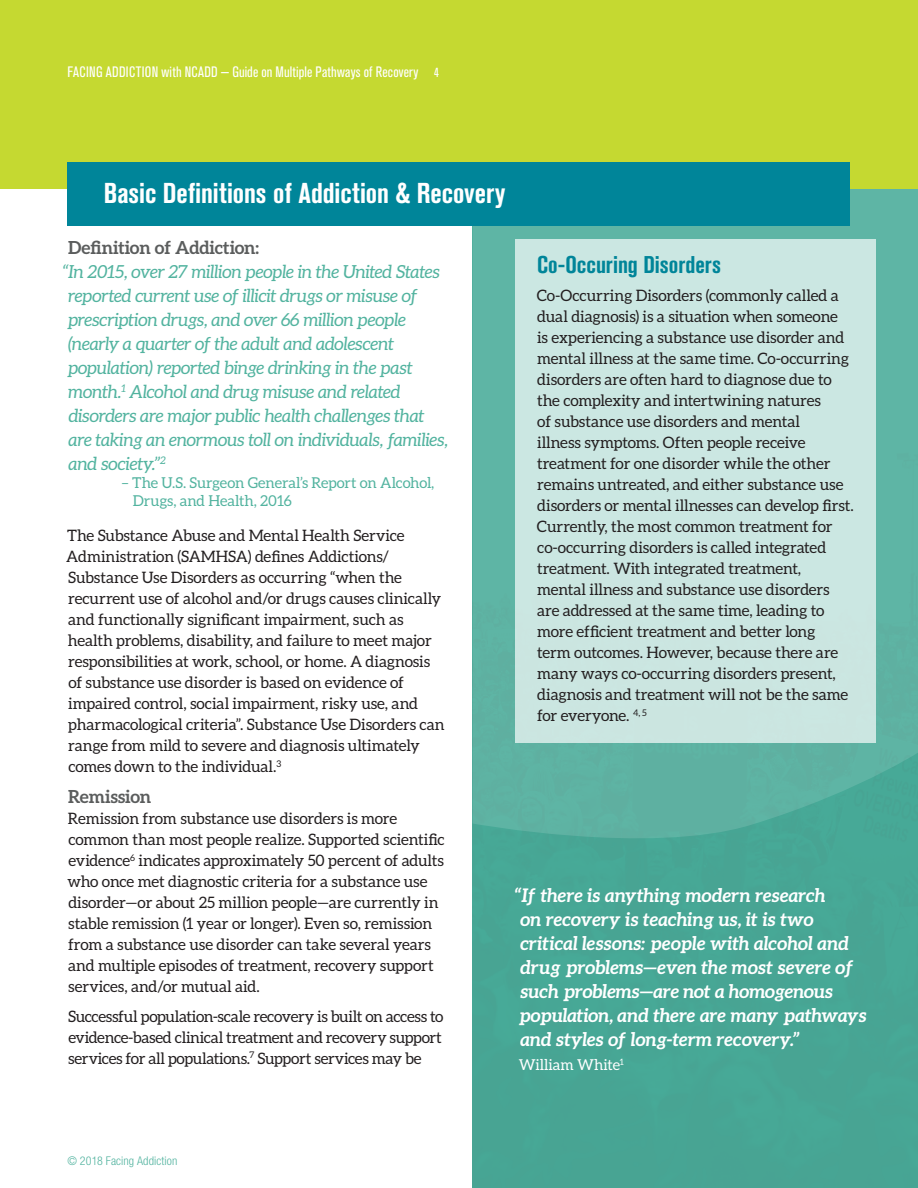
<style>
.page{position:relative;width:918px;height:1188px;background:#fff}
.page>*{position:absolute;margin:0;border:0;box-sizing:border-box;transform-origin:0 0}
.t1{font:700 condensed 28.5px "Akzidenz Grotesk Pro";color:#fff}
.t2{font:700 condensed 24px "Akzidenz Grotesk Pro";color:#008599}
.t3{font:italic 700 18.75px/24px "Aleo";letter-spacing:-.01em;color:#fff}
.t4{font:italic 18px/24px "Aleo";letter-spacing:-.02em;color:#52b39f}
.t5{font:700 18px "Aleo";letter-spacing:-.01em;color:#5b5d5d}
.t6{font:15.75px/21px "Aleo";letter-spacing:-.005em;color:#231f20}
.t7{font:15px/18px "Aleo";letter-spacing:-.005em;color:#52b39f}
.t8{font:condensed 15px "Akzidenz Grotesk Pro";letter-spacing:.015em;color:#fff}
.t9{font:15px "Aleo";color:#fff}
.t10{font:300 condensed 12px "Helvetica Neue";letter-spacing:.01em;color:#52b39f}
.s1{font-size:13.05px}
</style>
<div class="page">
<div style="left:0;top:0;width:918px;height:189px;background:#c5d931"></div>
<div style="left:472px;top:840px;width:446px;height:348px;background:#47a594"></div>
<svg style="left:472px;top:189px;width:446px;height:651px;background:#5cb2a2"></svg>
<div style="left:515px;top:240px;width:361px;height:503px;background:#cbe7e2"></div>
<div style="left:68px;top:162px;width:782px;height:64px;background:#008599"></div>
<p class="t8" style="left:68px;top:62px;width:373px">FACING ADDICTION with NCADD — Guide on Multiple Pathways of Recovery <span class="s1">4</span></p>
<h1 class="t1" style="left:104px;top:175px;width:403px">Basic Definitions of Addiction &amp; Recovery</h1>
<p class="t5" style="left:68px;top:237px;width:193px">Definition of Addiction:</p>
<p class="t4" style="left:68px;top:260px;width:382px;text-indent:-5px">“In 2015, over 27 million people in the United States reported current use of illicit drugs or misuse of prescription drugs, and over 66 million people (nearly a quarter of the adult and adolescent population) reported binge drinking in the past month.<sup>1</sup> Alcohol and drug misuse and related disorders are major public health challenges that are taking an enormous toll on individuals, families, and society.”<sup>2</sup></p>
<p class="t7" style="left:133px;top:474px;width:303px;text-indent:-11px">– The U.S. Surgeon General’s Report on Alcohol,<br>Drugs, and Health, 2016</p>
<p class="t6" style="left:66px;top:524px;width:380px">The Substance Abuse and Mental Health Service Administration (SAMHSA) defines Addictions/ Substance Use Disorders as occurring “when the recurrent use of alcohol and/or drugs causes clinically and functionally significant impairment, such as health problems, disability, and failure to meet major responsibilities at work, school, or home. A diagnosis of substance use disorder is based on evidence of impaired control, social impairment, risky use, and pharmacological criteria”. Substance Use Disorders can range from mild to severe and diagnosis ultimately comes down to the individual.<sup>3</sup></p>
<p class="t5" style="left:68px;top:786px;width:85px">Remission</p>
<p class="t6" style="left:68px;top:808px;width:379px">Remission from substance use disorders is more common than most people realize. Supported scientific evidence<sup>6</sup> indicates approximately 50 percent of adults who once met diagnostic criteria for a substance use disorder—or about 25 million people—are currently in stable remission (1 year or longer). Even so, remission from a substance use disorder can take several years and multiple episodes of treatment, recovery support services, and/or mutual aid.</p>
<p class="t6" style="left:68px;top:1005px;width:377px;text-align:justify">Successful population-scale recovery is built on access to evidence-based clinical treatment and recovery support services for all populations.<sup>7</sup> Support services may be</p>
<h2 class="t2" style="left:537px;top:249px;width:186px">Co-Occuring Disorders</h2>
<p class="t6" style="left:537px;top:285px;width:318px">Co-Occurring Disorders (commonly called a dual diagnosis) is a situation when someone<br>is experiencing a substance use disorder and mental illness at the same time. Co-occurring disorders are often hard to diagnose due to the complexity and intertwining natures<br>of substance use disorders and mental<br>illness symptoms. Often people receive treatment for one disorder while the other remains untreated, and either substance use disorders or mental illnesses can develop first.<br>Currently, the most common treatment for co-occurring disorders is called integrated treatment. With integrated treatment, mental illness and substance use disorders are addressed at the same time, leading to more efficient treatment and better long<br>term outcomes. However, because there are many ways co-occurring disorders present, diagnosis and treatment will not be the same for everyone. <sup>4,</sup> <sup>5</sup></p>
<p class="t3" style="left:515px;top:883px;width:353px">“If there is anything modern research<br>on recovery is teaching us, it is two critical lessons: people with alcohol and drug problems—even the most severe of such problems—are not a homogenous population, and there are many pathways and styles of long-term recovery.”</p>
<p class="t9" style="left:519px;top:1056px;width:107px">William White<sup>1</sup></p>
<p class="t10" style="left:68px;top:1153px;width:111px">© 2018 Facing Addiction</p>
</div>
